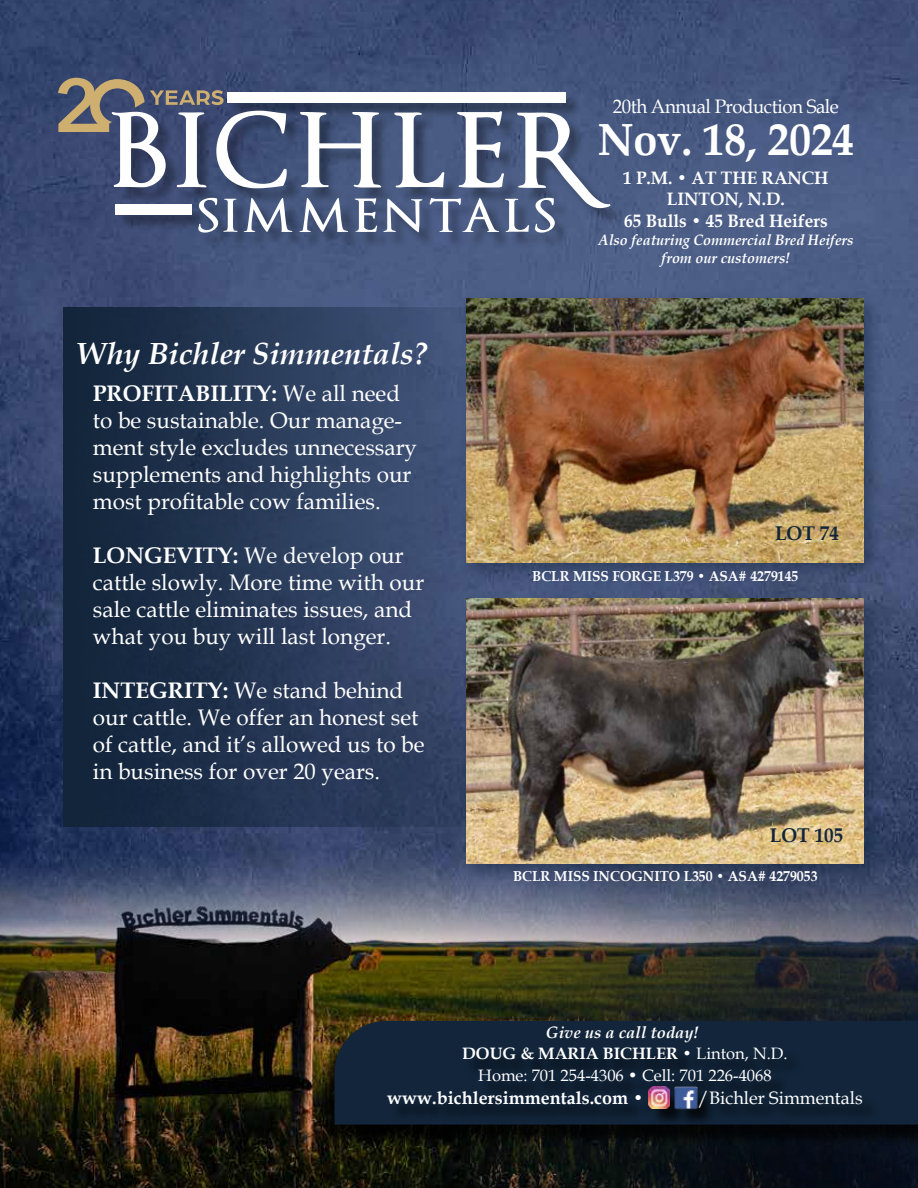
<style>
.page{position:relative;width:918px;height:1188px;background:#fff}
.page>*{position:absolute;margin:0;border:0;box-sizing:border-box;transform-origin:0 0}
.t1{font:700 45px "Book Antiqua";color:#fff;scale:.96 1}
.t2{font:italic 700 30.6px "Book Antiqua";color:#fff}
.t3{font:22.5px/27px "Book Antiqua";color:#fff}
.t4{font:700 19.8px "Book Antiqua";color:#12253a;scale:.96 1}
.t5{font:19.5px "Book Antiqua";letter-spacing:-.025em;color:#fff;scale:.96 1}
.t6{font:700 18px/21.6px "Book Antiqua";color:#fff;text-align:center;scale:.96 1}
.t7{font:700 18px "Book Antiqua";color:#fff}
.t8{font:18px "Book Antiqua";color:#fff}
.t9{font:16.5px/22.5px "Book Antiqua";color:#fff;text-align:center}
.t10{font:italic 700 16.5px "Book Antiqua";color:#fff}
.t11{font:italic 700 15px/18px "Book Antiqua";color:#fff;text-align:center;scale:.96 1}
.t12{font:700 14.4px "Book Antiqua";color:#fff;scale:.96 1}
.s1{font-weight:700}
</style>
<div class="page">
<img style="left:0;top:0;width:918px;height:837px">
<svg style="left:63px;top:307px;width:445px;height:520px;background:#273855"></svg>
<img style="left:0;top:837px;width:918px;height:351px">
<div style="left:319px;top:1025px;width:599px;height:121px;background:#000;opacity:.75"></div>
<div style="left:335px;top:1021px;width:583px;height:104px;background:#12253a"></div>
<div style="left:391px;top:1050px;width:489px;height:77px;background:#102236"></div>
<img style="left:648px;top:1087px;width:21px;height:21px">
<img style="left:674px;top:1086px;width:24px;height:24px">
<div style="left:114px;top:94px;width:512px;height:154px;background:#000;opacity:.32"></div>
<svg style="left:58px;top:78px;width:229px;height:110px"></svg>
<svg style="left:198px;top:198px;width:40px;height:35px"></svg>
<svg style="left:244px;top:198px;width:48px;height:34px"></svg>
<svg style="left:299px;top:111px;width:312px;height:122px"></svg>
<div style="left:115px;top:204px;width:77px;height:10px;background:#fff"></div>
<div style="left:227px;top:92px;width:339px;height:11px;background:#fff"></div>
<div style="left:459px;top:291px;width:425px;height:292px;background:#12253a;opacity:.43"></div>
<img style="left:467px;top:298px;width:397px;height:265px">
<div style="left:508px;top:543px;width:330px;height:82px;background:#12253a;opacity:.75"></div>
<div style="left:459px;top:591px;width:425px;height:292px;background:#12253a;opacity:.43"></div>
<img style="left:467px;top:598px;width:397px;height:265px">
<div style="left:489px;top:843px;width:369px;height:82px;background:#12253a;opacity:.75"></div>
<p class="t5" style="left:613px;top:93px;width:237px">20th Annual Production Sale</p>
<h1 class="t1" style="left:598px;top:109px;width:269px">Nov. 18, 2024</h1>
<h2 class="t2" style="left:76px;top:332px;width:353px">Why Bichler Simmentals?</h2>
<p class="t3" style="left:93px;top:379px;width:326px"><span class="s1">PROFITABILITY:</span> We all need to be sustainable. Our manage&shy;ment style excludes unnecessary supplements and highlights our most profitable cow families.</p>
<p class="t3" style="left:93px;top:541px;width:333px"><span class="s1">LONGEVITY:</span> We develop our cattle slowly. More time with our sale cattle eliminates issues, and what you buy will last longer.</p>
<p class="t3" style="left:93px;top:676px;width:333px"><span class="s1">INTEGRITY:</span> We stand behind our cattle. We offer an honest set of cattle, and it’s allowed us to be in business for over 20 years.</p>
<p class="t6" style="left:623px;top:167px;width:216px">1 P.M. • AT THE RANCH<br>LINTON, N.D.<br>65 Bulls • 45 Bred Heifers</p>
<p class="t11" style="left:598px;top:231px;width:267px">Also featuring Commercial Bred Heifers from our customers!</p>
<p class="t4" style="left:775px;top:519px;width:68px">LOT 74</p>
<p class="t12" style="left:532px;top:566px;width:279px">BCLR MISS FORGE L379 • ASA# 4279145</p>
<p class="t4" style="left:770px;top:822px;width:78px">LOT 105</p>
<p class="t12" style="left:513px;top:866px;width:319px">BCLR MISS INCOGNITO L350 • ASA# 4279053</p>
<p class="t10" style="left:546px;top:1021px;width:155px">Give us a call today!</p>
<p class="t9" style="left:462px;top:1041px;width:327px"><span class="s1">DOUG &amp; MARIA BICHLER •</span> Linton, N.D.<br>Home: 701 254-4306 • Cell: 701 226-4068</p>
<p class="t7" style="left:387px;top:1085px;width:258px">www.bichlersimmentals.com •</p>
<p class="t8" style="left:698px;top:1085px;width:166px">/Bichler Simmentals</p>
</div>
